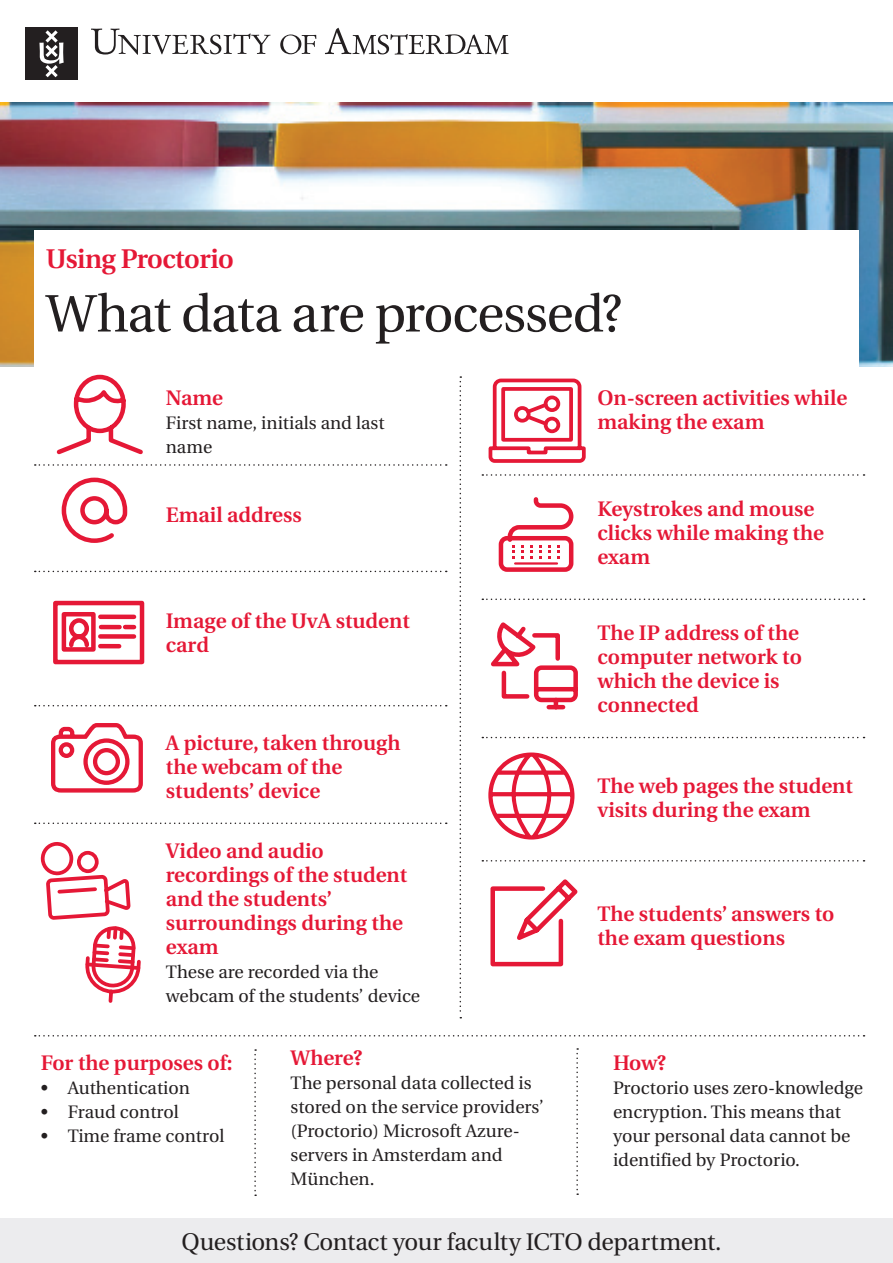
<style>
.page{position:relative;width:893px;height:1263px;background:#fff}
.page>*{position:absolute;margin:0;border:0;box-sizing:border-box;transform-origin:0 0}
.t1{font:52.5px "Utopia";letter-spacing:-.025em;color:#231f20}
.t2{font:600 27px "Utopia";letter-spacing:-.02em;color:#e51836}
.t3{font:24px "Utopia";letter-spacing:-.01em;color:#231f20}
.t4{font:600 21px/24px "Utopia";color:#e51836}
.t5{font:18px/24px "Utopia";color:#231f20}
</style>
<div class="page">
<img style="left:0;top:103px;width:893px;height:264px">
<div style="left:26px;top:28px;width:52px;height:52px;background:#231f20"></div>
<svg style="left:39px;top:30px;width:25px;height:47px"></svg>
<svg style="left:280px;top:35px;width:36px;height:19px"></svg>
<svg style="left:91px;top:29px;width:179px;height:26px"></svg>
<svg style="left:325px;top:28px;width:184px;height:27px"></svg>
<div style="left:0;top:1218px;width:893px;height:45px;background:#ececee"></div>
<div style="left:34px;top:230px;width:825px;height:208px;background:#fff"></div>
<svg style="left:460px;top:376px;width:1px;height:642px"></svg>
<svg style="left:35px;top:464px;width:412px;height:2px"></svg>
<svg style="left:35px;top:571px;width:412px;height:1px"></svg>
<svg style="left:35px;top:705px;width:412px;height:1px"></svg>
<svg style="left:35px;top:822px;width:412px;height:2px"></svg>
<svg style="left:482px;top:474px;width:382px;height:2px"></svg>
<svg style="left:482px;top:737px;width:382px;height:1px"></svg>
<svg style="left:56px;top:374px;width:87px;height:81px"></svg>
<svg style="left:61px;top:477px;width:67px;height:66px"></svg>
<svg style="left:53px;top:600px;width:92px;height:65px"></svg>
<svg style="left:51px;top:723px;width:92px;height:70px"></svg>
<svg style="left:40px;top:842px;width:101px;height:161px"></svg>
<svg style="left:482px;top:598px;width:382px;height:2px"></svg>
<svg style="left:488px;top:752px;width:87px;height:88px"></svg>
<svg style="left:490px;top:879px;width:88px;height:88px"></svg>
<svg style="left:491px;top:622px;width:87px;height:88px"></svg>
<div style="left:499px;top:536px;width:74px;height:36px;border:4px solid #e51836;border-radius:6px"></div>
<svg style="left:505px;top:497px;width:69px;height:62px"></svg>
<hr style="left:515px;top:562px;width:42px;height:3px;background:#e51836">
<svg style="left:488px;top:378px;width:98px;height:85px"></svg>
<svg style="left:482px;top:860px;width:382px;height:1px"></svg>
<svg style="left:35px;top:1035px;width:829px;height:1px"></svg>
<svg style="left:254px;top:1049px;width:2px;height:147px"></svg>
<svg style="left:576px;top:1048px;width:2px;height:147px"></svg>
<p class="t2" style="left:46px;top:243px;width:190px">Using Proctorio</p>
<h1 class="t1" style="left:46px;top:285px;width:578px">What data are processed?</h1>
<p class="t4" style="left:166px;top:386px;width:59px">Name</p>
<p class="t5" style="left:166px;top:411px;width:220px">First name, initials and last name</p>
<p class="t4" style="left:166px;top:503px;width:137px">Email address</p>
<p class="t4" style="left:166px;top:609px;width:245px">Image of the UvA student card</p>
<p class="t4" style="left:166px;top:731px;width:236px">A picture, taken through the webcam of the students’ device</p>
<p class="t4" style="left:166px;top:839px;width:243px">Video and audio recordings of the student and the students’ surroundings during the exam</p>
<p class="t5" style="left:166px;top:960px;width:256px">These are recorded via the webcam of the students’ device</p>
<p class="t4" style="left:41px;top:1051px;width:193px">For the purposes of:</p>
<p class="t5" style="left:41px;top:1076px;width:151px">• Authentication</p>
<p class="t5" style="left:41px;top:1100px;width:139px">• Fraud control</p>
<p class="t5" style="left:41px;top:1124px;width:185px">• Time frame control</p>
<p class="t4" style="left:290px;top:1046px;width:73px">Where?</p>
<p class="t5" style="left:290px;top:1071px;width:255px">The personal data collected is stored on the service providers’ (Proctorio) Microsoft Azure&shy;servers in Amsterdam and<br>München.</p>
<p class="t4" style="left:597px;top:386px;width:251px">On-screen activities while making the exam</p>
<p class="t4" style="left:597px;top:497px;width:228px">Keystrokes and mouse clicks while making the exam</p>
<p class="t4" style="left:597px;top:621px;width:206px">The IP address of the computer network to which the device is connected</p>
<p class="t4" style="left:597px;top:774px;width:257px">The web pages the student visits during the exam</p>
<p class="t4" style="left:597px;top:902px;width:238px">The students’ answers to the exam questions</p>
<p class="t4" style="left:613px;top:1051px;width:55px">How?</p>
<p class="t5" style="left:613px;top:1076px;width:252px">Proctorio uses zero-knowledge encryption. This means that your personal data cannot be identified by Proctorio.</p>
<p class="t3" style="left:182px;top:1228px;width:541px">Questions? Contact your faculty ICTO department.</p>
</div>
